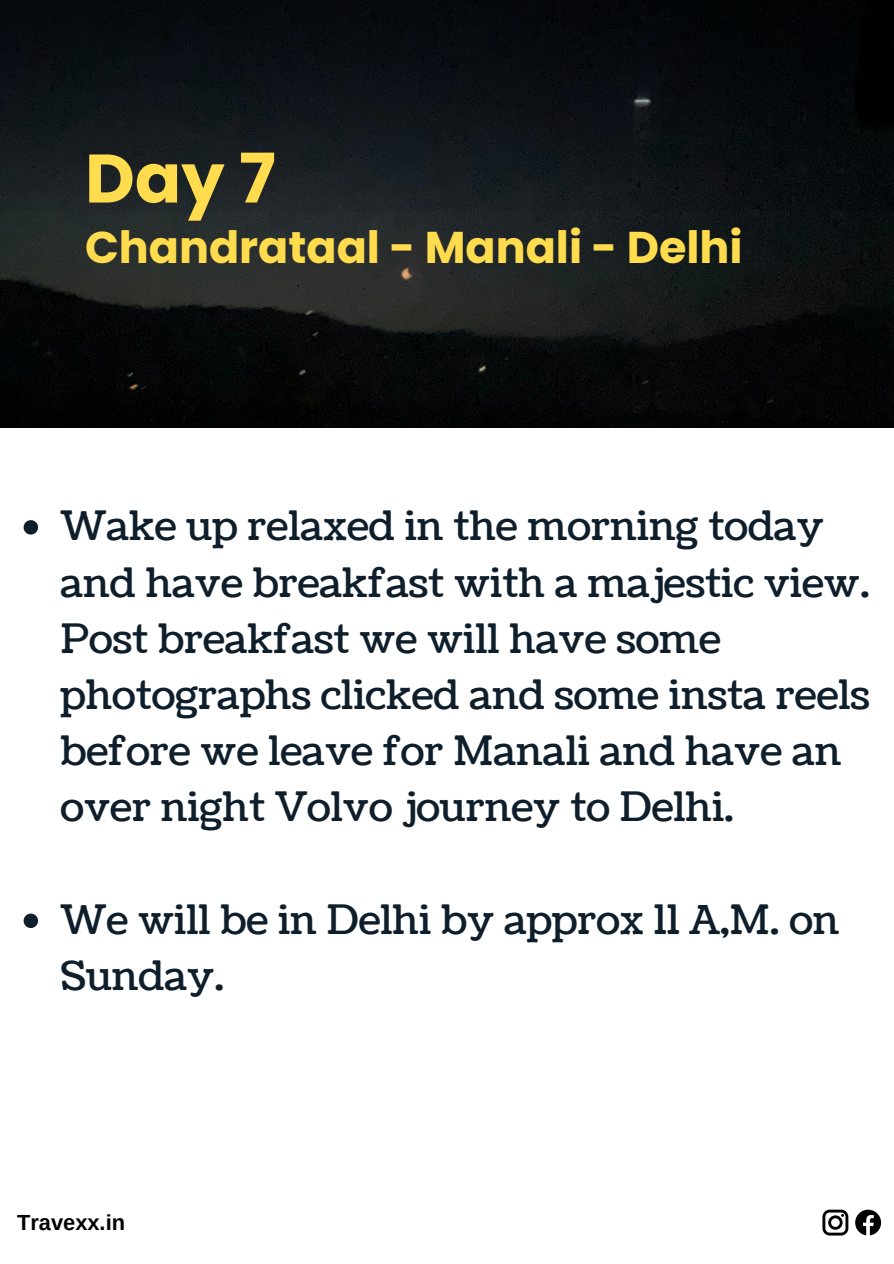
<style>
.page{position:relative;width:894px;height:1264px;background:#fff}
.page>*{position:absolute;margin:0;border:0;box-sizing:border-box;transform-origin:0 0}
.t1{font:700 68.4px "Poppins";color:#ffdc4e}
.t2{font:700 44.4px "Poppins";color:#ffdc4e}
.t3{font:40.35px/56.2px "Coustard";color:#0e1e2b}
.t4{font:700 21.9px "Arimo";color:#000}
</style>
<div class="page">
<svg style="left:855px;top:1209px;width:25px;height:26px"></svg>
<svg style="left:822px;top:1209px;width:26px;height:26px"></svg>
<img style="left:0;top:211px;width:893px;height:216px">
<svg style="left:0;top:0;width:893px;height:211px;background:#0d1215"></svg>
<svg style="left:24px;top:520px;width:14px;height:14px"></svg>
<svg style="left:24px;top:913px;width:14px;height:15px"></svg>
<p class="t1" style="left:85px;top:131px;width:192px">Day 7</p>
<p class="t2" style="left:85px;top:217px;width:659px">Chandrataal - Manali - Delhi</p>
<p class="t3" style="left:60px;top:499px;width:810px">Wake up relaxed in the morning today and have breakfast with a majestic view.<br>Post breakfast we will have some photographs clicked and some insta reels before we leave for Manali and have an over night Volvo journey to Delhi.</p>
<p class="t3" style="left:60px;top:892px;width:780px">We will be in Delhi by approx 11 A,M. on<br>Sunday.</p>
<h1 class="t4" style="left:17px;top:1210px;width:110px">Travexx.in</h1>
</div>
